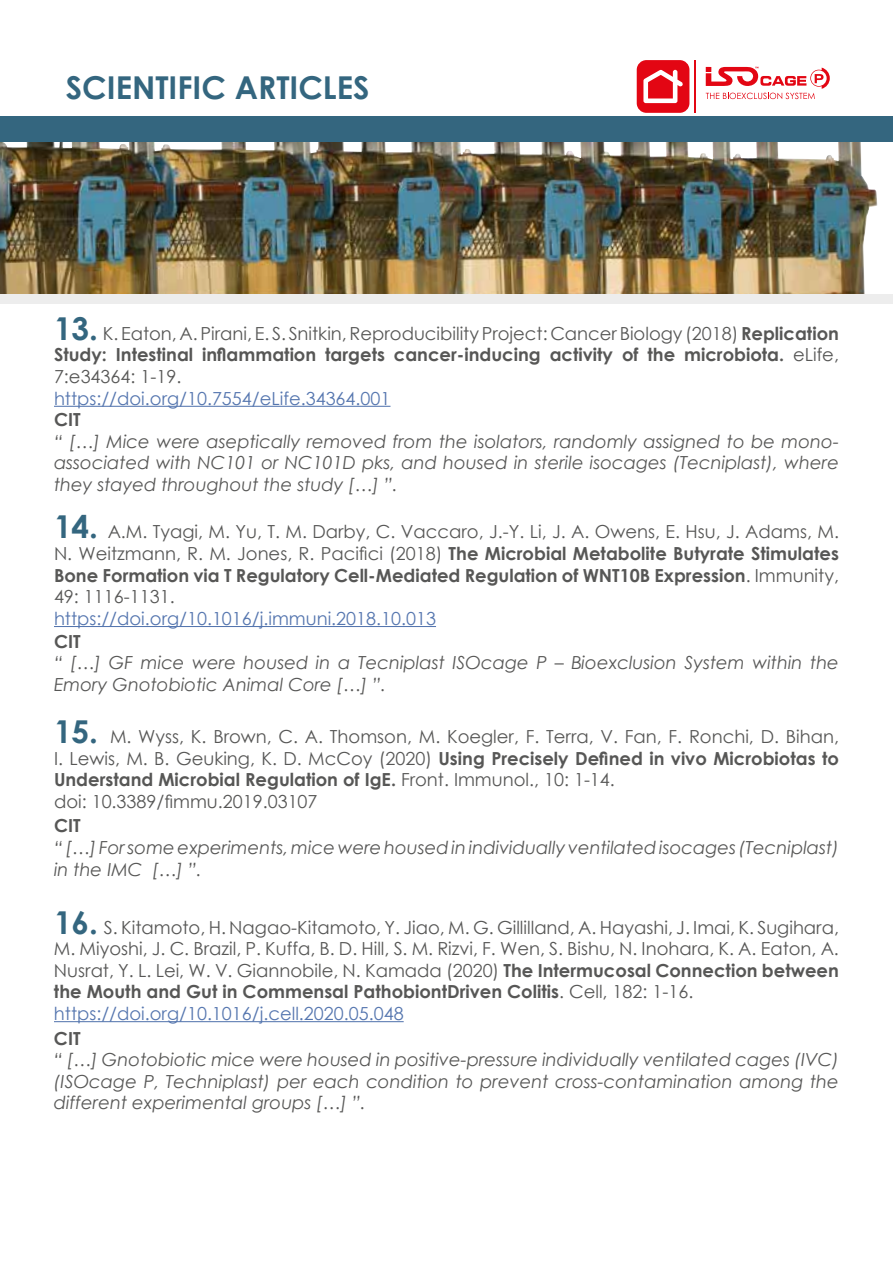
<style>
.page{position:relative;width:893px;height:1263px;background:#fff}
.page>*{position:absolute;margin:0;border:0;box-sizing:border-box;transform-origin:0 0}
.t1{font:700 31.5px "Century Gothic";color:#34667f}
.t2{font:18px/21.6px "Century Gothic";color:#575756;text-align:justify}
.t3{font:italic 18px/21.6px "Century Gothic";color:#575756;text-align:justify}
.t4{font:18px "Century Gothic";color:#5576af}
.t5{font:700 18px "Century Gothic";color:#575756}
.s1{font-weight:700;font-size:31.5px;color:#34667f}
.s2{font-weight:700}
.s3{color:#5576af}
</style>
<div class="page">
<hr style="left:54px;top:406px;width:336px;height:1px;background:#5576af">
<hr style="left:54px;top:626px;width:382px;height:1px;background:#5576af">
<hr style="left:54px;top:1021px;width:350px;height:1px;background:#5576af">
<img style="left:0;top:141px;width:877px;height:153px">
<div style="left:0;top:116px;width:893px;height:25px;background:#34667f"></div>
<div style="left:637px;top:60px;width:52px;height:53px;background:#e30613;border-radius:10px"></div>
<svg style="left:643px;top:70px;width:40px;height:33px"></svg>
<hr style="left:695px;top:60px;width:1px;height:53px;background:#e30613">
<svg style="left:706px;top:67px;width:124px;height:32px"></svg>
<div style="left:0;top:294px;width:893px;height:10px;background:#ededed"></div>
<h1 class="t1" style="left:66px;top:64px;width:305px">SCIENTIFIC ARTICLES</h1>
<p class="t2" style="left:54px;top:322px;width:786px"><span class="s1">13.</span> K. Eaton, A. Pirani, E. S. Snitkin, Reproducibility Project: Cancer Biology (2018) <span class="s2">Replication Study: Intestinal inflammation targets cancer-inducing activity of the microbiota.</span> eLife, 7:e34364: 1-19.</p>
<p class="t4" style="left:54px;top:385px;width:338px">https://doi.org/10.7554/eLife.34364.001</p>
<p class="t5" style="left:54px;top:406px;width:28px">CIT</p>
<p class="t3" style="left:54px;top:430px;width:786px">“ […] Mice were aseptically removed from the isolators, randomly assigned to be mono&shy;associated with NC101 or NC101D pks, and housed in sterile isocages (Tecniplast), where they stayed throughout the study […] ”.</p>
<p class="t2" style="left:54px;top:521px;width:786px"><span class="s1">14.</span> A.M. Tyagi, M. Yu, T. M. Darby, C. Vaccaro, J.-Y. Li, J. A. Owens, E. Hsu, J. Adams, M.<br>N. Weitzmann, R. M. Jones, R. Pacifici (2018) <span class="s2">The Microbial Metabolite Butyrate Stimulates Bone Formation via T Regulatory Cell-Mediated Regulation of WNT10B Expression</span>. Immunity, 49: 1116-1131.</p>
<p class="t4" style="left:54px;top:606px;width:383px">https://doi.org/10.1016/j.immuni.2018.10.013</p>
<p class="t5" style="left:54px;top:628px;width:28px">CIT</p>
<p class="t3" style="left:54px;top:652px;width:786px">“ […] GF mice were housed in a Tecniplast ISOcage P – Bioexclusion System within the<br>Emory Gnotobiotic Animal Core […] ”.</p>
<p class="t2" style="left:54px;top:725px;width:786px;text-align:left"><span class="s1">15.</span> M. Wyss, K. Brown, C. A. Thomson, M. Koegler, F. Terra, V. Fan, F. Ronchi, D. Bihan, I. Lewis, M. B. Geuking, K. D. McCoy (2020) <span class="s2">Using Precisely Defined in vivo Microbiotas to Understand Microbial Regulation of IgE.</span> Front. Immunol., 10: 1-14.<br>doi: 10.3389/fimmu.2019.03107</p>
<p class="t5" style="left:54px;top:812px;width:28px">CIT</p>
<p class="t3" style="left:54px;top:836px;width:786px">“ […] For some experiments, mice were housed in individually ventilated isocages (Tecniplast) in the IMC […] ”.</p>
<p class="t2" style="left:54px;top:916px;width:786px;text-align:left"><span class="s1">16.</span> S. Kitamoto, H. Nagao-Kitamoto, Y. Jiao, M. G. Gillilland, A. Hayashi, J. Imai, K. Sugihara, M. Miyoshi, J. C. Brazil, P. Kuffa, B. D. Hill, S. M. Rizvi, F. Wen, S. Bishu, N. Inohara, K. A. Eaton, A.<br>Nusrat, Y. L. Lei, W. V. Giannobile, N. Kamada (2020) <span class="s2">The Intermucosal Connection between the Mouth and Gut in Commensal PathobiontDriven Colitis</span>. Cell, 182: 1-16. <span class="s3">https://doi.org/10.1016/j.cell.2020.05.048</span></p>
<p class="t5" style="left:54px;top:1024px;width:28px">CIT</p>
<p class="t3" style="left:54px;top:1048px;width:786px">“ […] Gnotobiotic mice were housed in positive-pressure individually ventilated cages (IVC) (ISOcage P, Techniplast) per each condition to prevent cross-contamination among the different experimental groups […] ”.</p>
</div>
